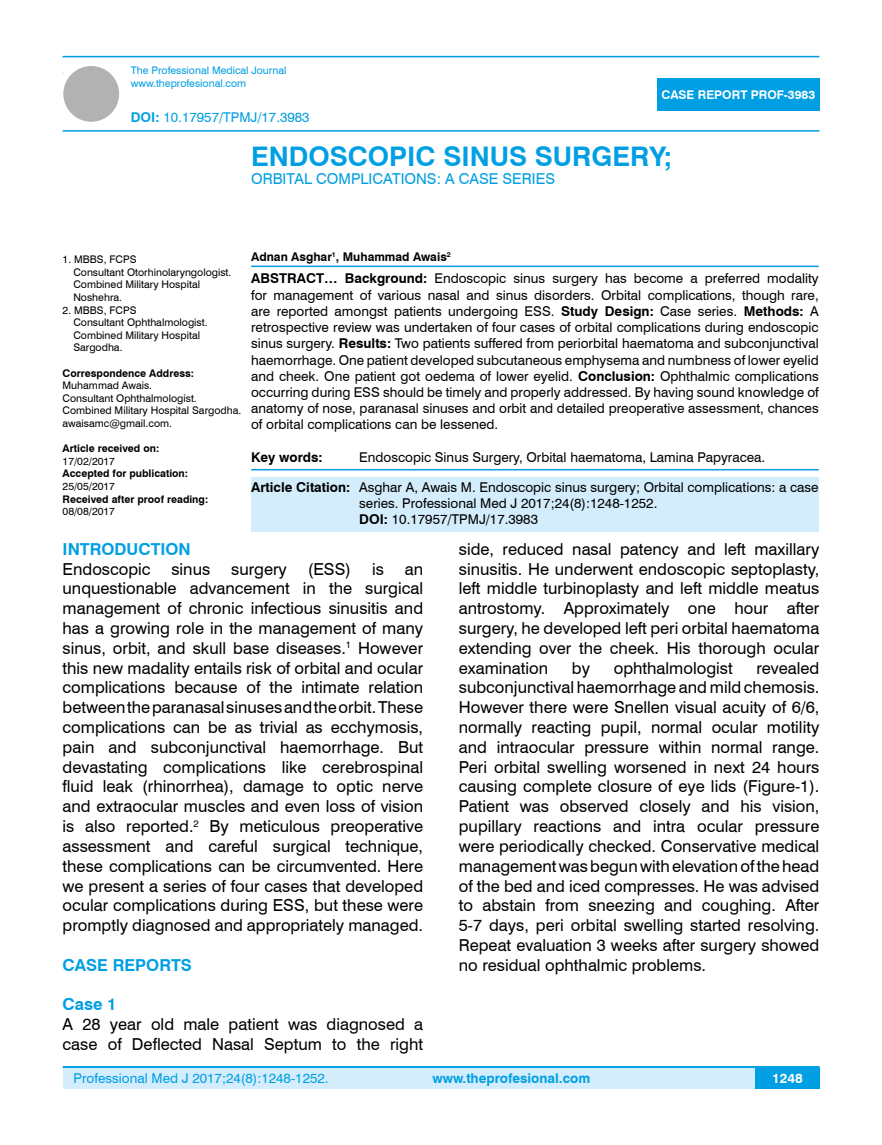
<style>
.page{position:relative;width:882px;height:1145px;background:#fff}
.page>*{position:absolute;margin:0;border:0;box-sizing:border-box;transform-origin:0 0}
.t1{font:700 27px "Swiss 721 BT";color:#009fe3}
.t2{font:16.5px/19.8px "Swiss 721 BT";color:#000;text-align:justify}
.t3{font:700 16.5px "Swiss 721 BT";color:#009fe3}
.t4{font:15px "Swiss 721 BT";color:#009fe3}
.t5{font:13.5px/16.2px "Swiss 721 BT";color:#000;text-align:justify}
.t6{font:13.5px "Swiss 721 BT";color:#009fe3}
.t7{font:700 13.5px "Swiss 721 BT";color:#009fe3}
.t8{font:700 13.5px "Swiss 721 BT";color:#000}
.t9{font:700 13.5px "Swiss 721 BT";color:#fff}
.t10{font:700 12px "Swiss 721 BT";color:#000}
.t11{font:700 12px "Swiss 721 BT";color:#fff}
.t12{font:10.5px/12.6px "Swiss 721 BT";color:#000}
.t13{font:700 10.5px "Swiss 721 BT";color:#000}
.t14{font:10.5px/12.6px "Swiss 721 BT";color:#009fe3}
.s1{font-weight:700}
</style>
<div class="page">
<div style="left:63px;top:1067px;width:756px;height:21px;background:#d4edfc"></div>
<hr style="left:63px;top:1066px;width:756px;height:2px;background:#009fe3">
<div style="left:754px;top:1068px;width:65px;height:20px;background:#009fe3"></div>
<hr style="left:63px;top:56px;width:756px;height:1px;background:#009fe3">
<hr style="left:63px;top:130px;width:756px;height:2px;background:#009fe3">
<div style="left:63px;top:66px;width:56px;height:56px;background:#b3b2b2;border-radius:50%"></div>
<div style="left:657px;top:78px;width:162px;height:33px;background:#009fe3"></div>
<hr style="left:251px;top:265px;width:567px;height:2px;background:#009fe3">
<hr style="left:251px;top:469px;width:567px;height:1px;background:#009fe3">
<div style="left:251px;top:477px;width:567px;height:54px;background:#d4edfc"></div>
<p class="t14" style="left:131px;top:64px;width:157px">The Professional Medical Journal www.theprofesional.com</p>
<p class="t6" style="left:131px;top:108px;width:180px"><span class="s1">DOI:</span> 10.17957/TPMJ/17.3983</p>
<p class="t11" style="left:661px;top:87px;width:155px">CASE REPORT PROF-3983</p>
<h1 class="t1" style="left:251px;top:137px;width:422px">ENDOSCOPIC SINUS SURGERY;</h1>
<p class="t4" style="left:251px;top:168px;width:305px">ORBITAL COMPLICATIONS: A CASE SERIES</p>
<p class="t12" style="left:73px;top:253px;width:159px;text-indent:-11px">1. MBBS, FCPS<br>Consultant Otorhinolaryngologist.<br>Combined Military Hospital<br>Noshehra.</p>
<p class="t12" style="left:73px;top:303px;width:136px;text-indent:-11px">2. MBBS, FCPS<br>Consultant Ophthalmologist.<br>Combined Military Hospital<br>Sargodha.</p>
<p class="t13" style="left:63px;top:365px;width:133px">Correspondence Address:</p>
<p class="t12" style="left:63px;top:379px;width:180px">Muhammad Awais.<br>Consultant Ophthalmologist.<br>Combined Military Hospital Sargodha. awaisamc@gmail.com.</p>
<p class="t13" style="left:63px;top:441px;width:98px">Article received on:</p>
<p class="t12" style="left:63px;top:454px;width:54px">17/02/2017</p>
<p class="t13" style="left:63px;top:466px;width:127px">Accepted for publication:</p>
<p class="t12" style="left:63px;top:479px;width:54px">25/05/2017</p>
<p class="t13" style="left:63px;top:491px;width:147px">Received after proof reading:</p>
<p class="t12" style="left:63px;top:505px;width:54px">08/08/2017</p>
<p class="t10" style="left:251px;top:248px;width:201px">Adnan Asghar<sup>1</sup>, Muhammad Awais<sup>2</sup></p>
<p class="t5" style="left:251px;top:270px;width:569px"><span class="s1">ABSTRACT… Background:</span> Endoscopic sinus surgery has become a preferred modality for management of various nasal and sinus disorders. Orbital complications, though rare, are reported amongst patients undergoing ESS. <span class="s1">Study Design:</span> Case series. <span class="s1">Methods:</span> A retrospective review was undertaken of four cases of orbital complications during endoscopic sinus surgery. <span class="s1">Results:</span> Two patients suffered from periorbital haematoma and subconjunctival haemorrhage. One patient developed subcutaneous emphysema and numbness of lower eyelid and cheek. One patient got oedema of lower eyelid. <span class="s1">Conclusion:</span> Ophthalmic complications occurring during ESS should be timely and properly addressed. By having sound knowledge of anatomy of nose, paranasal sinuses and orbit and detailed preoperative assessment, chances of orbital complications can be lessened.</p>
<p class="t8" style="left:251px;top:447px;width:73px">Key words:</p>
<p class="t5" style="left:359px;top:448px;width:407px">Endoscopic Sinus Surgery, Orbital haematoma, Lamina Papyracea.</p>
<p class="t5" style="left:359px;top:478px;width:460px;text-align:left;text-indent:-108px"><span class="s1">Article Citation:</span> Asghar A, Awais M. Endoscopic sinus surgery; Orbital complications: a case series. Professional Med J 2017;24(8):1248-1252.<br><span class="s1">DOI:</span> 10.17957/TPMJ/17.3983</p>
<p class="t3" style="left:63px;top:537px;width:130px">INTRODUCTION</p>
<p class="t2" style="left:63px;top:558px;width:89px">Endoscopic</p>
<p class="t2" style="left:171px;top:558px;width:40px">sinus</p>
<p class="t2" style="left:231px;top:558px;width:57px">surgery</p>
<p class="t2" style="left:308px;top:558px;width:45px">(ESS)</p>
<p class="t2" style="left:372px;top:558px;width:13px">is</p>
<p class="t2" style="left:63px;top:558px;width:362px;text-indent:342px">an unquestionable advancement in the surgical management of chronic infectious sinusitis and has a growing role in the management of many sinus, orbit, and skull base diseases.<sup>1</sup> However this new madality entails risk of orbital and ocular complications because of the intimate relation between the paranasal sinuses and the orbit. These complications can be as trivial as ecchymosis, pain and subconjunctival haemorrhage. But devastating complications like cerebrospinal fluid leak (rhinorrhea), damage to optic nerve and extraocular muscles and even loss of vision is also reported.<sup>2</sup> By meticulous preoperative assessment and careful surgical technique, these complications can be circumvented. Here we present a series of four cases that developed ocular complications during ESS, but these were promptly diagnosed and appropriately managed.</p>
<p class="t3" style="left:63px;top:953px;width:131px">CASE REPORTS</p>
<p class="t3" style="left:63px;top:993px;width:56px">Case 1</p>
<p class="t2" style="left:63px;top:1013px;width:362px">A 28 year old male patient was diagnosed a case of Deflected Nasal Septum to the right</p>
<p class="t2" style="left:458px;top:538px;width:362px">side, reduced nasal patency and left maxillary sinusitis. He underwent endoscopic septoplasty, left middle turbinoplasty and left middle meatus antrostomy. Approximately one hour after surgery, he developed left peri orbital haematoma extending over the cheek. His thorough ocular examination</p>
<p class="t2" style="left:458px;top:657px;width:362px;text-indent:297px">revealed subconjunctival haemorrhage and mild chemosis.<br>However there were Snellen visual acuity of 6/6, normally reacting pupil, normal ocular motility and intraocular pressure within normal range.<br>Peri orbital swelling worsened in next 24 hours causing complete closure of eye lids (Figure-1).<br>Patient was observed closely and his vision, pupillary reactions and intra ocular pressure were periodically checked. Conservative medical management was begun with elevation of the head of the bed and iced compresses. He was advised to abstain from sneezing and coughing. After 5-7 days, peri orbital swelling started resolving.<br>Repeat evaluation 3 weeks after surgery showed no residual ophthalmic problems.</p>
<p class="t2" style="left:571px;top:657px;width:20px">by</p>
<p class="t2" style="left:613px;top:657px;width:120px">ophthalmologist</p>
<p class="t6" style="left:74px;top:1069px;width:256px">Professional Med J 2017;24(8):1248-1252.</p>
<p class="t7" style="left:432px;top:1069px;width:159px">www.theprofesional.com</p>
<p class="t9" style="left:771px;top:1069px;width:32px">1248</p>
</div>
